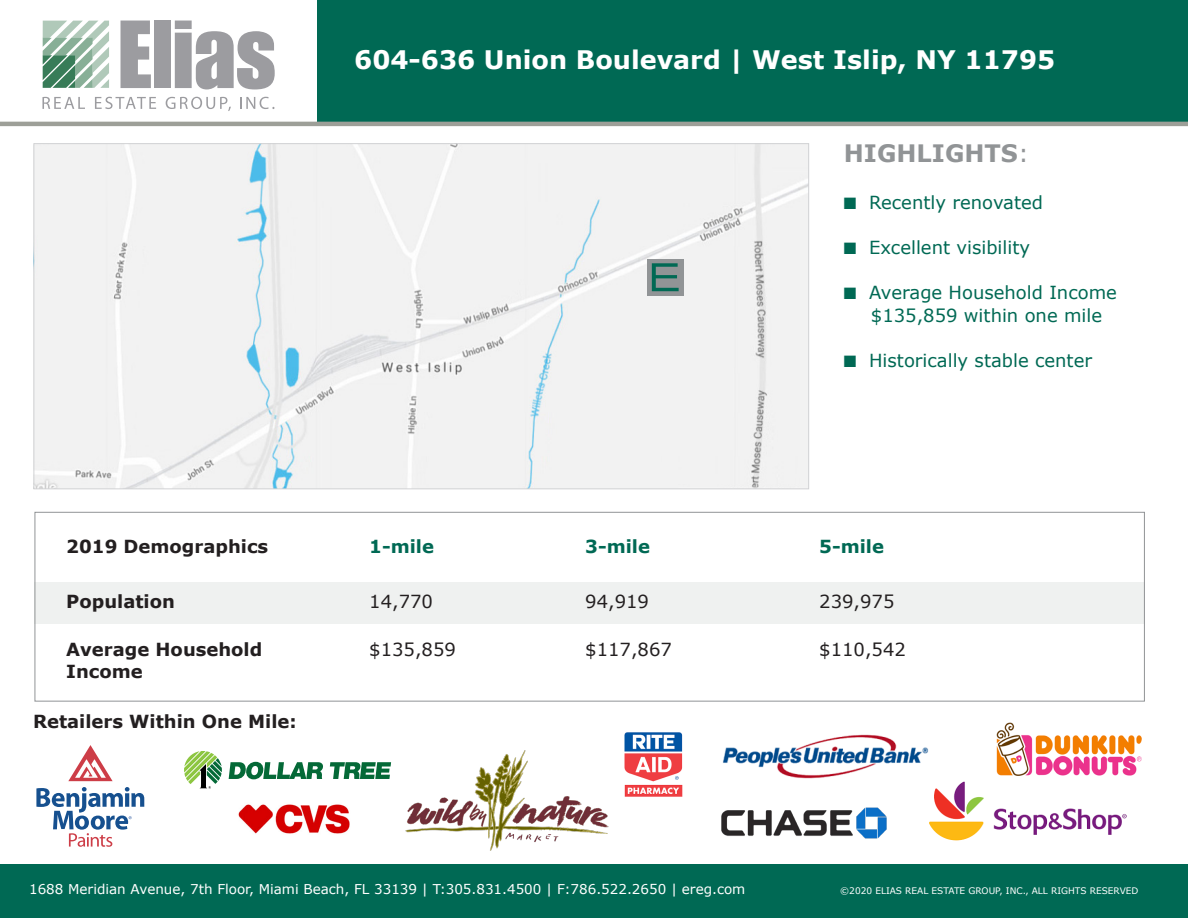
<style>
.page{position:relative;width:1188px;height:918px;background:#fff}
.page>*{position:absolute;margin:0;border:0;box-sizing:border-box;transform-origin:0 0}
.t1{font:700 25.5px "Verdana";color:#fff}
.t2{font:700 24px "Verdana";color:#919496}
.t3{font:18px/22.5px "Verdana";color:#006954}
.t4{font:700 18px "Verdana";color:#231f20}
.t5{font:18px "Verdana";color:#231f20}
.t6{font:700 18px "Verdana";color:#006954}
.t7{font:13.5px "Verdana";color:#fff}
.t8{font:9px "Verdana";color:#fff}
.s1{font-weight:400}
</style>
<div class="page">
<div style="left:35px;top:583px;width:1110px;height:41px;background:#eff1f0"></div>
<div style="left:35px;top:512px;width:1110px;height:190px;border:1px solid #919496"></div>
<div style="left:0;top:864px;width:1188px;height:54px;background:#006954"></div>
<div style="left:318px;top:0;width:870px;height:122px;background:#006954"></div>
<hr style="left:0;top:122px;width:1188px;height:4px;background:#9d9f98">
<svg style="left:121px;top:21px;width:30px;height:67px"></svg>
<div style="left:154px;top:21px;width:17px;height:67px;background:#9c9ca0"></div>
<svg style="left:175px;top:21px;width:100px;height:68px"></svg>
<svg style="left:42px;top:97px;width:43px;height:12px"></svg>
<svg style="left:95px;top:97px;width:61px;height:12px"></svg>
<svg style="left:166px;top:97px;width:65px;height:14px"></svg>
<svg style="left:240px;top:97px;width:35px;height:12px"></svg>
<svg style="left:43px;top:21px;width:66px;height:67px"></svg>
<img style="left:36px;top:145px;width:771px;height:342px">
<div style="left:647px;top:259px;width:36px;height:36px;background:#919496"></div>
<svg style="left:652px;top:263px;width:27px;height:28px"></svg>
<img style="left:996px;top:722px;width:146px;height:54px">
<img style="left:238px;top:804px;width:112px;height:30px">
<img style="left:624px;top:732px;width:59px;height:65px">
<img style="left:721px;top:807px;width:166px;height:32px">
<img style="left:929px;top:781px;width:197px;height:60px">
<img style="left:723px;top:734px;width:206px;height:45px">
<svg style="left:68px;top:745px;width:45px;height:36px"></svg>
<svg style="left:36px;top:787px;width:108px;height:60px"></svg>
<svg style="left:229px;top:762px;width:94px;height:17px"></svg>
<svg style="left:330px;top:762px;width:61px;height:17px"></svg>
<svg style="left:184px;top:751px;width:38px;height:38px"></svg>
<img style="left:405px;top:750px;width:204px;height:101px">
<p class="t1" style="left:354px;top:43px;width:703px">604-636 Union Boulevard | West Islip, NY 11795</p>
<p class="t2" style="left:844px;top:137px;width:187px">HIGHLIGHTS<span class="s1">:</span></p>
<p class="t3" style="left:844px;top:192px;width:201px">■ Recently renovated</p>
<p class="t3" style="left:844px;top:237px;width:188px">■ Excellent visibility</p>
<p class="t3" style="left:871px;top:282px;width:248px;text-indent:-27px">■ Average Household Income $135,859 within one mile</p>
<p class="t3" style="left:844px;top:349px;width:250px">■ Historically stable center</p>
<p class="t4" style="left:66px;top:535px;width:204px">2019 Demographics</p>
<p class="t6" style="left:369px;top:535px;width:66px">1-mile</p>
<p class="t6" style="left:585px;top:535px;width:66px">3-mile</p>
<p class="t6" style="left:819px;top:535px;width:66px">5-mile</p>
<p class="t4" style="left:66px;top:589px;width:110px">Population</p>
<p class="t5" style="left:369px;top:590px;width:65px">14,770</p>
<p class="t5" style="left:585px;top:590px;width:65px">94,919</p>
<p class="t5" style="left:819px;top:590px;width:77px">239,975</p>
<p class="t4" style="left:66px;top:638px;width:198px">Average Household</p>
<p class="t5" style="left:369px;top:638px;width:88px">$135,859</p>
<p class="t5" style="left:585px;top:638px;width:88px">$117,867</p>
<p class="t5" style="left:819px;top:638px;width:88px">$110,542</p>
<p class="t4" style="left:66px;top:660px;width:78px">Income</p>
<p class="t4" style="left:33px;top:710px;width:265px">Retailers Within One Mile:</p>
<p class="t7" style="left:29px;top:880px;width:718px">1688 Meridian Avenue, 7th Floor, Miami Beach, FL 33139 | T:305.831.4500 | F:786.522.2650 | ereg.com</p>
<p class="t8" style="left:840px;top:885px;width:300px">©2020 ELIAS REAL ESTATE GROUP, INC., ALL RIGHTS RESERVED</p>
</div>
